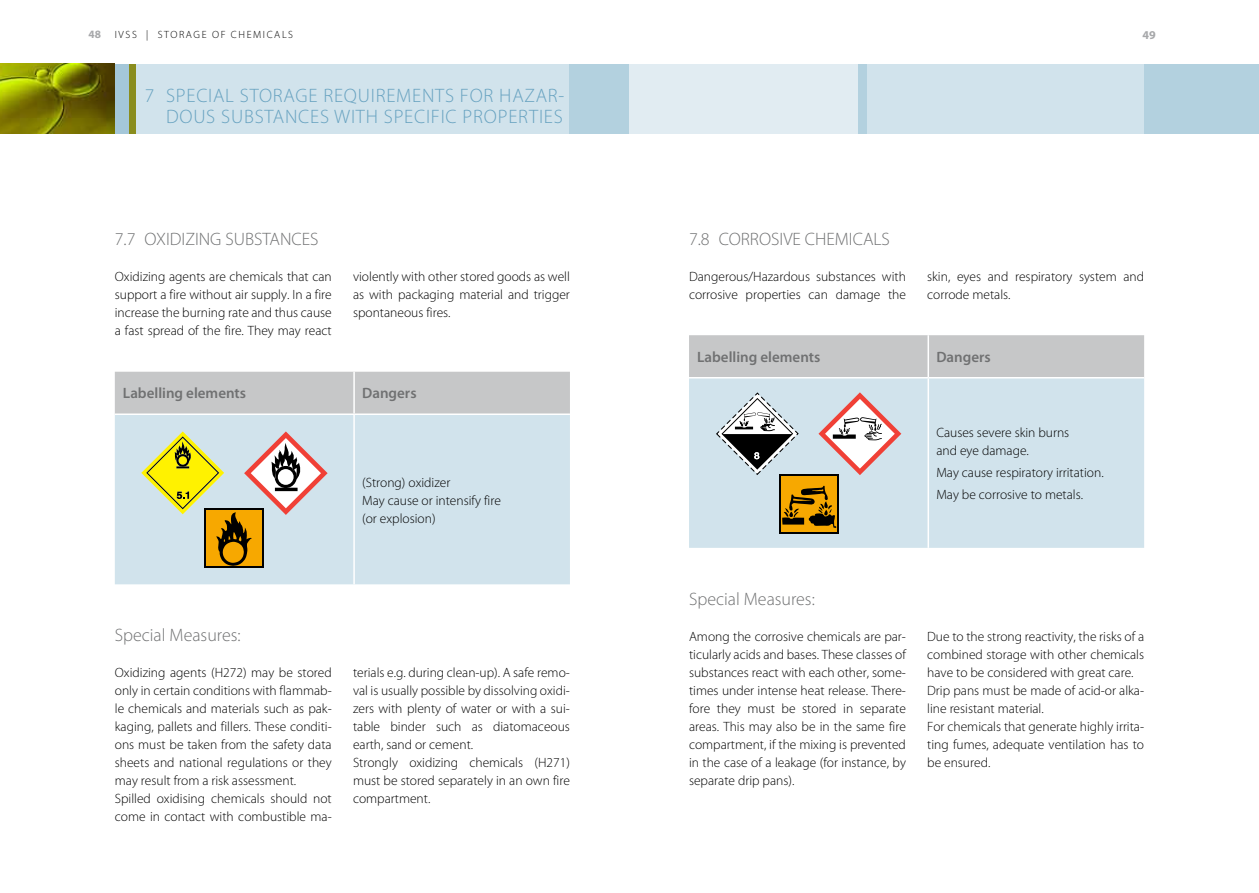
<style>
.page{position:relative;width:1259px;height:893px;background:#fff}
.page>*{position:absolute;margin:0;border:0;box-sizing:border-box;transform-origin:0 0}
.t1{font:300 19.5px/21px "Myriad Pro";letter-spacing:.04em;color:#67a2c0;text-align:right}
.t2{font:300 18px "Myriad Pro";color:#707172}
.t3{font:600 15px "Myriad Pro";color:#707172}
.t4{font:300 13.5px/18px "Myriad Pro";color:#000}
.t5{font:700 12px "Myriad Pro";color:#a7a8aa}
.t6{font:300 10.5px "Myriad Pro";letter-spacing:.15em;color:#000}
.s1{font-weight:700;font-size:11.25px;color:#a7a8aa}
</style>
<div class="page">
<div style="left:0;top:64px;width:1259px;height:69px;background:#b3d1df"></div>
<div style="left:103px;top:64px;width:1041px;height:69px;background:#d1e3ec"></div>
<div style="left:569px;top:64px;width:297px;height:69px;background:#b3d1df"></div>
<div style="left:629px;top:64px;width:228px;height:69px;background:#e1ecf2"></div>
<div style="left:115px;top:64px;width:19px;height:69px;background:#a4c7d9"></div>
<img style="left:0;top:64px;width:115px;height:69px">
<div style="left:130px;top:64px;width:6px;height:69px;background:#8a8d1e"></div>
<div style="left:689px;top:335px;width:455px;height:42px;background:#c6c7c8"></div>
<div style="left:689px;top:378px;width:455px;height:170px;background:#d1e3ec"></div>
<hr style="left:927px;top:335px;width:2px;height:42px;background:#fff">
<hr style="left:927px;top:378px;width:2px;height:170px;background:#fff">
<svg style="left:818px;top:392px;width:83px;height:83px"></svg>
<svg style="left:715px;top:392px;width:84px;height:85px"></svg>
<svg style="left:779px;top:475px;width:59px;height:59px"></svg>
<div style="left:781px;top:477px;width:55px;height:55px;background:#f7a800"></div>
<svg style="left:782px;top:486px;width:54px;height:42px"></svg>
<div style="left:115px;top:372px;width:455px;height:41px;background:#c6c7c8"></div>
<div style="left:115px;top:415px;width:455px;height:169px;background:#d1e3ec"></div>
<hr style="left:353px;top:372px;width:2px;height:41px;background:#fff">
<hr style="left:353px;top:415px;width:2px;height:169px;background:#fff">
<div style="left:204px;top:509px;width:60px;height:59px;background:#000"></div>
<svg style="left:141px;top:431px;width:187px;height:135px;background:#cdc7a0"></svg>
<p class="t6" style="left:88px;top:28px;width:206px"><span class="s1">48</span> IVSS | STORAGE OF CHEMICALS</p>
<p class="t5" style="left:1142px;top:27px;width:15px">49</p>
<h1 class="t1" style="left:145px;top:85px;width:421px">7 SPECIAL STORAGE REQUIREMENTS FOR HAZAR-<br>DOUS SUBSTANCES WITH SPECIFIC PROPERTIES</h1>
<h2 class="t2" style="left:115px;top:228px;width:205px">7.7 OXIDIZING SUBSTANCES</h2>
<p class="t4" style="left:115px;top:267px;width:218px;text-align:justify">Oxidizing agents are chemicals that can support a fire without air supply. In a fire increase the burning rate and thus cause a fast spread of the fire. They may react</p>
<p class="t4" style="left:353px;top:267px;width:218px;text-align:justify">violently with other stored goods as well as with packaging material and trigger spontaneous fires.</p>
<p class="t3" style="left:123px;top:384px;width:125px">Labelling elements</p>
<p class="t3" style="left:362px;top:384px;width:56px">Dangers</p>
<p class="t4" style="left:362px;top:473px;width:140px">(Strong) oxidizer<br>May cause or intensify fire (or explosion)</p>
<h2 class="t2" style="left:115px;top:624px;width:127px">Special Measures:</h2>
<p class="t4" style="left:115px;top:663px;width:218px">Oxidizing agents (H272) may be stored only in certain conditions with flammab&shy;le chemicals and materials such as pac&shy;kaging, pallets and fillers. These conditi&shy;ons must be taken from the safety data sheets and national regulations or they may result from a risk assessment.<br>Spilled oxidising chemicals should not come in contact with combustible ma-</p>
<p class="t4" style="left:353px;top:663px;width:218px">terials e.g. during clean-up). A safe remo&shy;val is usually possible by dissolving oxidi&shy;zers with plenty of water or with a sui&shy;table binder such as diatomaceous earth, sand or cement.<br>Strongly oxidizing chemicals (H271) must be stored separately in an own fire compartment.</p>
<h2 class="t2" style="left:689px;top:228px;width:202px">7.8 CORROSIVE CHEMICALS</h2>
<p class="t4" style="left:689px;top:267px;width:218px">Dangerous/Hazardous substances with corrosive properties can damage the</p>
<p class="t4" style="left:927px;top:267px;width:218px">skin, eyes and respiratory system and corrode metals.</p>
<p class="t3" style="left:697px;top:347px;width:125px">Labelling elements</p>
<p class="t3" style="left:936px;top:347px;width:56px">Dangers</p>
<p class="t4" style="left:936px;top:423px;width:134px">Causes severe skin burns and eye damage.</p>
<p class="t4" style="left:936px;top:461px;width:169px;line-height:22.2px">May cause respiratory irritation.<br>May be corrosive to metals.</p>
<h2 class="t2" style="left:689px;top:588px;width:127px">Special Measures:</h2>
<p class="t4" style="left:689px;top:627px;width:218px;text-align:justify">Among the corrosive chemicals are par&shy;ticularly acids and bases. These classes of substances react with each other, some&shy;times under intense heat release. There&shy;fore they must be stored in separate areas. This may also be in the same fire compartment, if the mixing is prevented in the case of a leakage (for instance, by separate drip pans).</p>
<p class="t4" style="left:927px;top:627px;width:218px">Due to the strong reactivity, the risks of a combined storage with other chemicals have to be considered with great care.<br>Drip pans must be made of acid-or alka&shy;line resistant material.<br>For chemicals that generate highly irrita&shy;ting fumes, adequate ventilation has to be ensured.</p>
</div>
